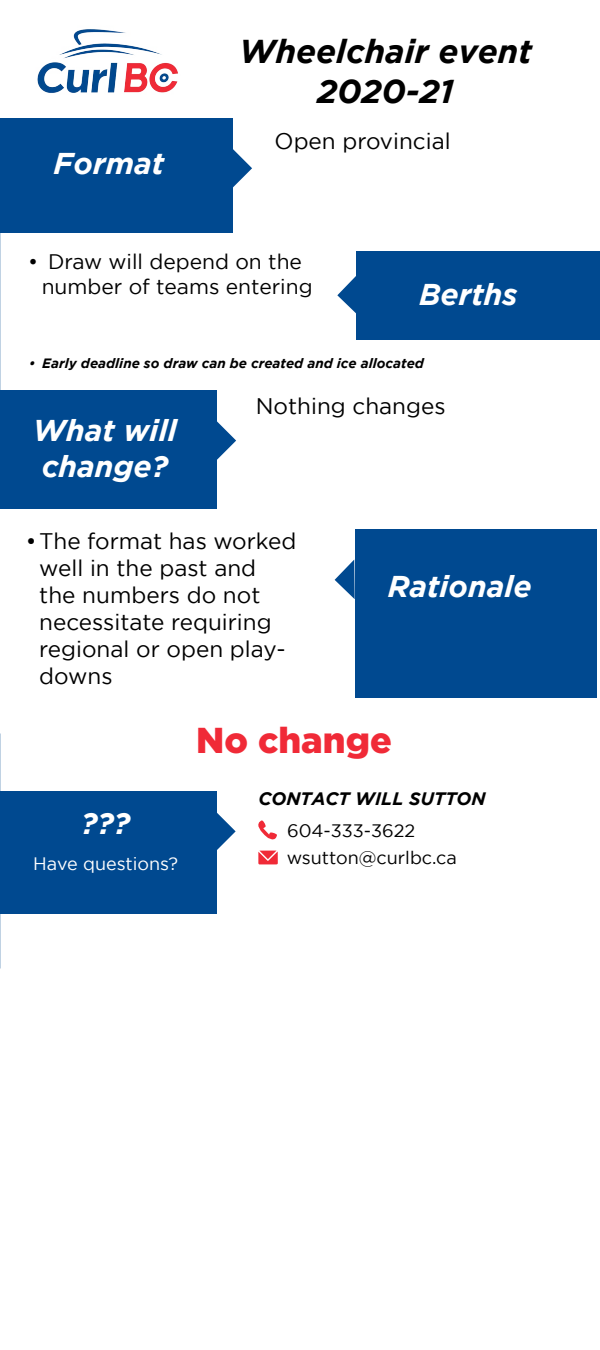
<style>
.page{position:relative;width:600px;height:1350px;background:#fff}
.page>*{position:absolute;margin:0;border:0;box-sizing:border-box;transform-origin:0 0}
.t1{font:900 36px "Gotham";color:#f02a37}
.t2{font:italic 700 33px/39.6px "Gotham";color:#000;text-align:center}
.t3{font:italic 700 30px/36px "Gotham";color:#fff}
.t4{font:22.5px/27px "Gotham";color:#000}
.t5{font:21px/25.2px "Gotham";color:#000}
.t6{font:18px/27.4px "Gotham";color:#000}
.t7{font:italic 700 18px "Gotham";color:#000}
.t8{font:18px "Gotham";color:#fff}
.t9{font:italic 700 13.5px "Gotham";color:#000}
</style>
<div class="page">
<div style="left:0;top:118px;width:232px;height:115px;background:#004990"></div>
<div style="left:357px;top:251px;width:243px;height:89px;background:#004990"></div>
<img style="left:37px;top:29px;width:141px;height:64px">
<svg style="left:232px;top:149px;width:20px;height:39px"></svg>
<svg style="left:337px;top:275px;width:20px;height:40px"></svg>
<div style="left:0;top:391px;width:216px;height:118px;background:#004990"></div>
<svg style="left:216px;top:421px;width:20px;height:40px"></svg>
<div style="left:355px;top:530px;width:241px;height:168px;background:#004990"></div>
<svg style="left:335px;top:560px;width:20px;height:39px"></svg>
<div style="left:0;top:792px;width:216px;height:122px;background:#004990"></div>
<svg style="left:216px;top:812px;width:20px;height:39px"></svg>
<svg style="left:258px;top:820px;width:19px;height:20px"></svg>
<svg style="left:258px;top:851px;width:20px;height:14px"></svg>
<h3 class="t3" style="left:54px;top:145px;width:112px">Format</h3>
<h2 class="t2" style="left:239px;top:31px;width:294px">Wheelchair event<br>2020-21</h2>
<p class="t4" style="left:275px;top:127px;width:178px">Open provincial</p>
<p class="t5" style="left:42px;top:249px;width:272px;text-indent:-14px">• Draw will depend on the number of teams entering</p>
<h3 class="t3" style="left:419px;top:276px;width:100px">Berths</h3>
<p class="t9" style="left:29px;top:356px;width:397px">• Early deadline so draw can be created and ice allocated</p>
<h3 class="t3" style="left:33px;top:412px;width:145px">What will change?</h3>
<p class="t4" style="left:256px;top:392px;width:191px">Nothing changes</p>
<p class="t4" style="left:39px;top:527px;width:259px;text-indent:-14px">•The format has worked well in the past and the numbers do not necessitate requiring regional or open play&shy;downs</p>
<h3 class="t3" style="left:388px;top:568px;width:145px">Rationale</h3>
<h3 class="t3" style="left:81px;top:805px;width:50px">???</h3>
<p class="t8" style="left:33px;top:854px;width:147px">Have questions?</p>
<h1 class="t1" style="left:196px;top:719px;width:197px">No change</h1>
<p class="t7" style="left:258px;top:789px;width:229px">CONTACT WILL SUTTON</p>
<p class="t6" style="left:287px;top:817px;width:172px">604-333-3622 wsutton@curlbc.ca</p>
</div>
